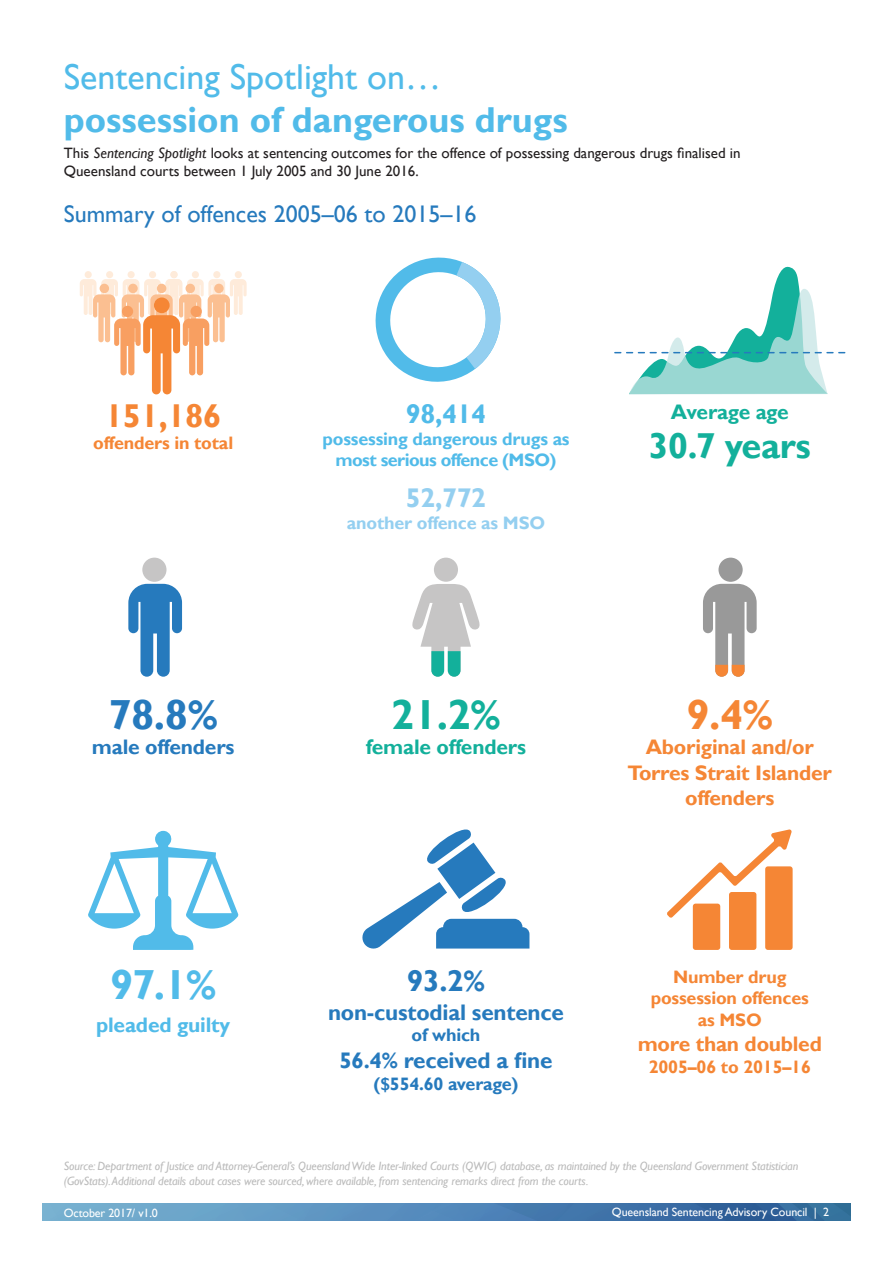
<style>
.page{position:relative;width:893px;height:1263px;background:#fff}
.page>*{position:absolute;margin:0;border:0;box-sizing:border-box;transform-origin:0 0}
._05_body_text{font:700 42px "Gill Sans";color:#267abd}
._05_body_text-2{font:700 42px "Gill Sans";color:#51bbe9}
._05_body_text-3{font:700 42px "Gill Sans";color:#13b09b}
._05_body_text-4{font:700 42px "Gill Sans";color:#f58635}
._01_heading{font:700 36px/43.2px "Gill Sans";color:#51bbe9}
._05_body_text-5{font:700 36px "Gill Sans";letter-spacing:-.01em;color:#13b09b}
._05_body_text-6{font:700 33px "Gill Sans";letter-spacing:-.01em;color:#f58635}
._05_body_text-7{font:700 30px "Gill Sans";color:#267abd}
._05_body_text-8{font:700 27px "Gill Sans";color:#51bbe9}
._05_body_text-9{font:700 27px "Gill Sans";color:#94cff0}
._02_heading_2{font:24px "Gill Sans";color:#267abd}
._05_body_text-10{font:700 22.5px "Gill Sans";letter-spacing:-.01em;color:#267abd}
._05_body_text-11{font:700 21px/25.2px "Gill Sans";letter-spacing:-.01em;color:#f58635;text-align:center}
._05_body_text-12{font:700 21px "Gill Sans";letter-spacing:-.01em;color:#13b09b}
._05_body_text-13{font:700 21px "Gill Sans";letter-spacing:-.01em;color:#267abd}
._05_body_text-14{font:700 21px "Gill Sans";letter-spacing:-.01em;color:#51bbe9}
._05_body_text-15{font:700 18px/21.6px "Gill Sans";letter-spacing:-.01em;color:#f58635;text-align:center}
._05_body_text-16{font:700 18px/21.6px "Gill Sans";letter-spacing:-.025em;color:#51bbe9;text-align:center}
._05_body_text-17{font:700 18px "Gill Sans";letter-spacing:-.01em;color:#267abd}
._05_body_text-18{font:700 18px "Gill Sans";letter-spacing:-.01em;color:#94cff0}
._05_body_text-19{font:15px/18px "Gill Sans";color:#231f20}
._09_source{font:italic 12px/14.4px "Gill Sans";letter-spacing:-.01em;color:#bababa}
._05_body_text-20{font:12px "Gill Sans";letter-spacing:-.01em;color:#fff}
.s1{font-weight:400}
.s2{font-style:italic}
</style>
<div class="page">
<svg style="left:667px;top:829px;width:125px;height:89px"></svg>
<div style="left:693px;top:903px;width:27px;height:47px;background:#f58635;border-radius:3px"></div>
<div style="left:729px;top:892px;width:27px;height:58px;background:#f58635;border-radius:3px"></div>
<div style="left:765px;top:866px;width:28px;height:84px;background:#f58635;border-radius:3px"></div>
<svg style="left:615px;top:266px;width:230px;height:128px"></svg>
<svg style="left:88px;top:831px;width:150px;height:119px"></svg>
<svg style="left:362px;top:829px;width:167px;height:120px"></svg>
<svg style="left:375px;top:257px;width:126px;height:125px"></svg>
<div style="left:142px;top:558px;width:24px;height:24px;background:#c6c5c5;border-radius:50%"></div>
<svg style="left:128px;top:584px;width:54px;height:93px"></svg>
<div style="left:434px;top:558px;width:24px;height:24px;background:#c6c5c5;border-radius:50%"></div>
<svg style="left:412px;top:584px;width:68px;height:93px"></svg>
<div style="left:85px;top:271px;width:7px;height:7px;background:#feebda;border-radius:50%"></div>
<div style="left:106px;top:271px;width:7px;height:7px;background:#feebda;border-radius:50%"></div>
<div style="left:128px;top:271px;width:7px;height:7px;background:#feebda;border-radius:50%"></div>
<div style="left:149px;top:271px;width:7px;height:7px;background:#feebda;border-radius:50%"></div>
<div style="left:170px;top:271px;width:8px;height:7px;background:#feebda;border-radius:50%"></div>
<div style="left:192px;top:271px;width:7px;height:7px;background:#feebda;border-radius:50%"></div>
<div style="left:213px;top:271px;width:7px;height:7px;background:#feebda;border-radius:50%"></div>
<div style="left:235px;top:271px;width:7px;height:7px;background:#feebda;border-radius:50%"></div>
<svg style="left:80px;top:279px;width:167px;height:115px"></svg>
<div style="left:154px;top:297px;width:16px;height:16px;background:#f58635;border-radius:50%"></div>
<div style="left:718px;top:558px;width:25px;height:24px;background:#999;border-radius:50%"></div>
<svg style="left:703px;top:584px;width:54px;height:93px"></svg>
<svg style="left:43px;top:1204px;width:807px;height:16px;background:#5187b6"></svg>
<p class="_01_heading" style="left:64px;top:56px;width:505px"><span class="s1">Sentencing Spotlight on… </span>possession of dangerous drugs</p>
<p class="_05_body_text-19" style="left:64px;top:145px;width:678px">This <span class="s2">Sentencing Spotlight</span> looks at sentencing outcomes for the offence of possessing dangerous drugs finalised in<br>Queensland courts between 1 July 2005 and 30 June 2016.</p>
<p class="_02_heading_2" style="left:64px;top:200px;width:414px">Summary of offences 2005–06 to 2015–16</p>
<p class="_05_body_text-6" style="left:105px;top:396px;width:118px">151,186</p>
<p class="_05_body_text-15" style="left:93px;top:433px;width:142px">offenders in total</p>
<p class="_05_body_text-8" style="left:406px;top:398px;width:82px">98,414</p>
<p class="_05_body_text-16" style="left:323px;top:428px;width:248px">possessing dangerous drugs as most serious offence (MSO)</p>
<p class="_05_body_text-9" style="left:406px;top:482px;width:82px">52,772</p>
<p class="_05_body_text-18" style="left:347px;top:512px;width:200px">another offence as MSO</p>
<p class="_05_body_text-12" style="left:671px;top:399px;width:119px">Average age</p>
<p class="_05_body_text-5" style="left:649px;top:424px;width:164px">30.7 years</p>
<p class="_05_body_text" style="left:108px;top:690px;width:111px">78.8%</p>
<p class="_05_body_text-13" style="left:92px;top:734px;width:144px">male offenders</p>
<p class="_05_body_text-3" style="left:391px;top:690px;width:111px">21.2%</p>
<p class="_05_body_text-12" style="left:366px;top:734px;width:161px">female offenders</p>
<p class="_05_body_text-4" style="left:686px;top:690px;width:88px">9.4%</p>
<p class="_05_body_text-11" style="left:628px;top:735px;width:206px">Aboriginal and/or<br>Torres Strait Islander</p>
<p class="_05_body_text-11" style="left:685px;top:786px;width:91px">offenders</p>
<p class="_05_body_text-2" style="left:110px;top:960px;width:108px">97.1%</p>
<p class="_05_body_text-14" style="left:96px;top:1012px;width:136px">pleaded guilty</p>
<p class="_05_body_text-7" style="left:407px;top:963px;width:80px">93.2%</p>
<p class="_05_body_text-10" style="left:328px;top:998px;width:237px">non-custodial sentence</p>
<p class="_05_body_text-17" style="left:412px;top:1024px;width:70px">of which</p>
<p class="_05_body_text-10" style="left:339px;top:1047px;width:215px">56.4% received a fine</p>
<p class="_05_body_text-17" style="left:374px;top:1073px;width:146px">($554.60 average)</p>
<p class="_05_body_text-15" style="left:651px;top:966px;width:160px">Number drug possession offences as MSO</p>
<p class="_05_body_text-11" style="left:638px;top:1032px;width:186px">more than doubled</p>
<p class="_05_body_text-15" style="left:649px;top:1056px;width:164px">2005–06 to 2015–16</p>
<p class="_09_source" style="left:64px;top:1159px;width:736px">Source: Department of Justice and Attorney-General’s Queensland Wide Inter-linked Courts (QWIC) database, as maintained by the Queensland Government Statistician (GovStats). Additional details about cases were sourced, where available, from sentencing remarks direct from the courts.</p>
<p class="_05_body_text-20" style="left:64px;top:1205px;width:96px">October 2017/ v1.0</p>
<p class="_05_body_text-20" style="left:612px;top:1205px;width:219px">Queensland Sentencing Advisory Council | 2</p>
</div>
